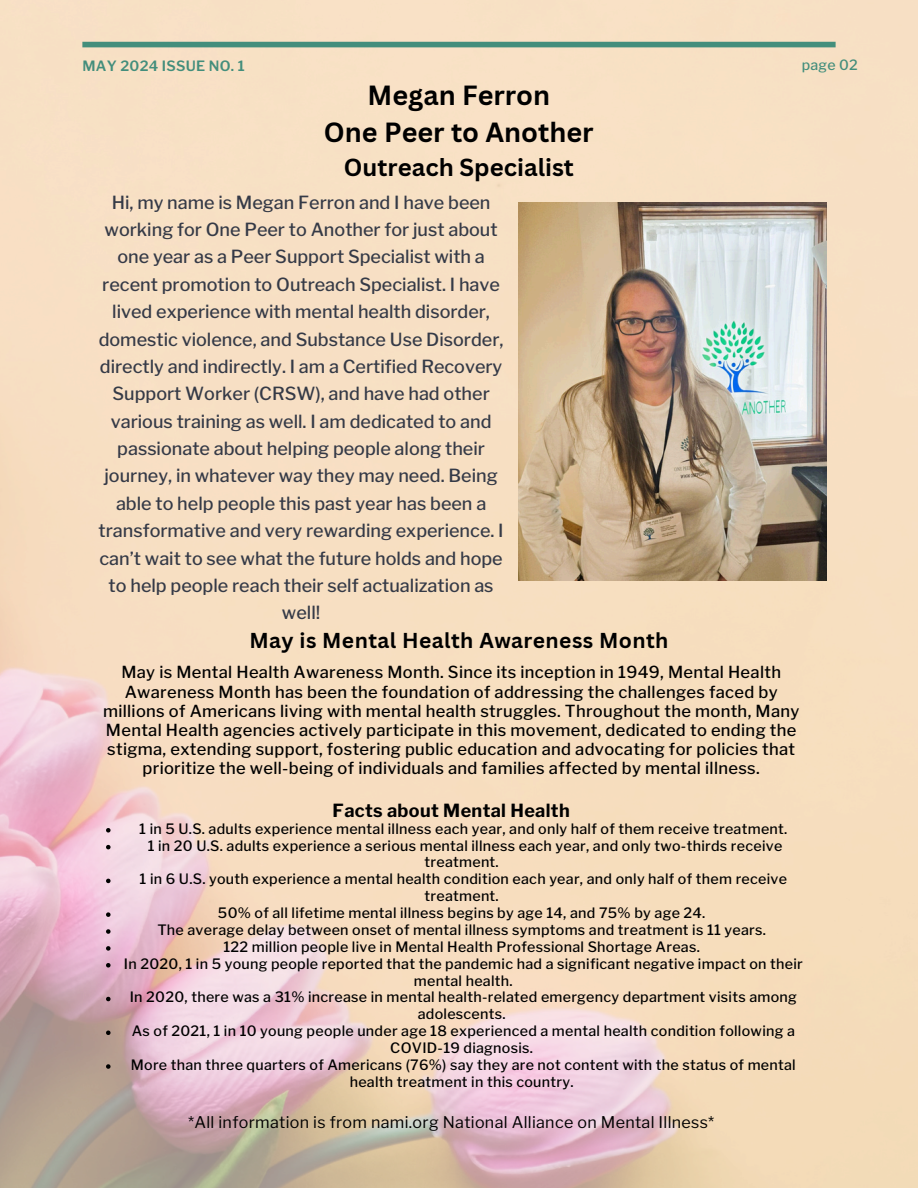
<style>
.page{position:relative;width:918px;height:1188px;background:#fff}
.page>*{position:absolute;margin:0;border:0;box-sizing:border-box;transform-origin:0 0}
.t1{font:700 27px/37.2px "Canva Sans";color:#000;text-align:center}
.t2{font:700 24px "Canva Sans";color:#000}
.t3{font:700 21px "Canva Sans";letter-spacing:.02em;color:#000}
.t4{font:500 18px/27.5px "Libre Franklin";color:#353a47;text-align:center}
.t5{font:700 18px "Libre Franklin";letter-spacing:.02em;color:#000}
.t6{font:500 16.5px/19.2px "Libre Franklin";letter-spacing:.02em;color:#000;text-align:center}
.t7{font:16.05px "Libre Franklin";letter-spacing:.02em;color:#000}
.t8{font:500 14.25px/16.8px "Libre Franklin";letter-spacing:.02em;color:#000;text-align:center}
.t9{font:600 14.1px "Libre Franklin";letter-spacing:.02em;color:#438e7c}
.t10{font:500 14.1px "Libre Franklin";letter-spacing:.02em;color:#438e7c}
</style>
<div class="page">
<img style="left:0;top:0;width:918px;height:1188px">
<div style="left:82px;top:42px;width:754px;height:5px;background:#438e7c"></div>
<img style="left:518px;top:202px;width:309px;height:378px">
<svg style="left:106px;top:828px;width:5px;height:5px"></svg>
<svg style="left:106px;top:845px;width:5px;height:4px"></svg>
<svg style="left:106px;top:879px;width:5px;height:4px"></svg>
<svg style="left:106px;top:912px;width:5px;height:5px"></svg>
<svg style="left:106px;top:929px;width:5px;height:5px"></svg>
<svg style="left:106px;top:946px;width:5px;height:5px"></svg>
<svg style="left:106px;top:963px;width:5px;height:5px"></svg>
<svg style="left:106px;top:997px;width:5px;height:4px"></svg>
<svg style="left:106px;top:1031px;width:5px;height:4px"></svg>
<svg style="left:106px;top:1064px;width:5px;height:5px"></svg>
<h6 class="t9" style="left:82px;top:57px;width:164px">MAY 2024 ISSUE NO. 1</h6>
<h1 class="t10" style="left:802px;top:57px;width:58px">page 02</h1>
<h3 class="t1" style="left:324px;top:76px;width:271px">Megan Ferron<br>One Peer to Another</h3>
<h3 class="t2" style="left:344px;top:150px;width:232px">Outreach Specialist</h3>
<p class="t4" style="left:99px;top:188px;width:407px">Hi, my name is Megan Ferron and I have been working for One Peer to Another for just about one year as a Peer Support Specialist with a recent promotion to Outreach Specialist. I have lived experience with mental health disorder, domestic violence, and Substance Use Disorder, directly and indirectly. I am a Certified Recovery Support Worker (CRSW), and have had other various training as well. I am dedicated to and passionate about helping people along their journey, in whatever way they may need. Being able to help people this past year has been a transformative and very rewarding experience. I can’t wait to see what the future holds and hope to help people reach their self actualization as well!</p>
<h2 class="t3" style="left:249px;top:626px;width:420px">May is Mental Health Awareness Month</h2>
<h3 class="t6" style="left:103px;top:663px;width:698px">May is Mental Health Awareness Month. Since its inception in 1949, Mental Health Awareness Month has been the foundation of addressing the challenges faced by millions of Americans living with mental health struggles. Throughout the month, Many Mental Health agencies actively participate in this movement, dedicated to ending the stigma, extending support, fostering public education and advocating for policies that prioritize the well-being of individuals and families affected by mental illness.</h3>
<h3 class="t5" style="left:333px;top:799px;width:239px">Facts about Mental Health</h3>
<p class="t8" style="left:139px;top:820px;width:650px">1 in 5 U.S. adults experience mental illness each year, and only half of them receive treatment.</p>
<p class="t8" style="left:148px;top:837px;width:636px">1 in 20 U.S. adults experience a serious mental illness each year, and only two-thirds receive treatment.</p>
<p class="t8" style="left:140px;top:871px;width:649px">1 in 6 U.S. youth experience a mental health condition each year, and only half of them receive treatment.</p>
<p class="t8" style="left:218px;top:904px;width:489px">50% of all lifetime mental illness begins by age 14, and 75% by age 24.</p>
<p class="t8" style="left:157px;top:921px;width:610px">The average delay between onset of mental illness symptoms and treatment is 11 years.</p>
<p class="t8" style="left:223px;top:938px;width:478px">122 million people live in Mental Health Professional Shortage Areas.</p>
<p class="t8" style="left:124px;top:955px;width:680px">In 2020, 1 in 5 young people reported that the pandemic had a significant negative impact on their mental health.</p>
<p class="t8" style="left:130px;top:989px;width:669px">In 2020, there was a 31% increase in mental health-related emergency department visits among adolescents.</p>
<p class="t8" style="left:132px;top:1023px;width:665px">As of 2021, 1 in 10 young people under age 18 experienced a mental health condition following a<br>COVID-19 diagnosis.</p>
<p class="t8" style="left:131px;top:1056px;width:666px">More than three quarters of Americans (76%) say they are not content with the status of mental health treatment in this country.</p>
<h4 class="t7" style="left:188px;top:1113px;width:528px">*All information is from nami.org National Alliance on Mental Illness*</h4>
</div>
